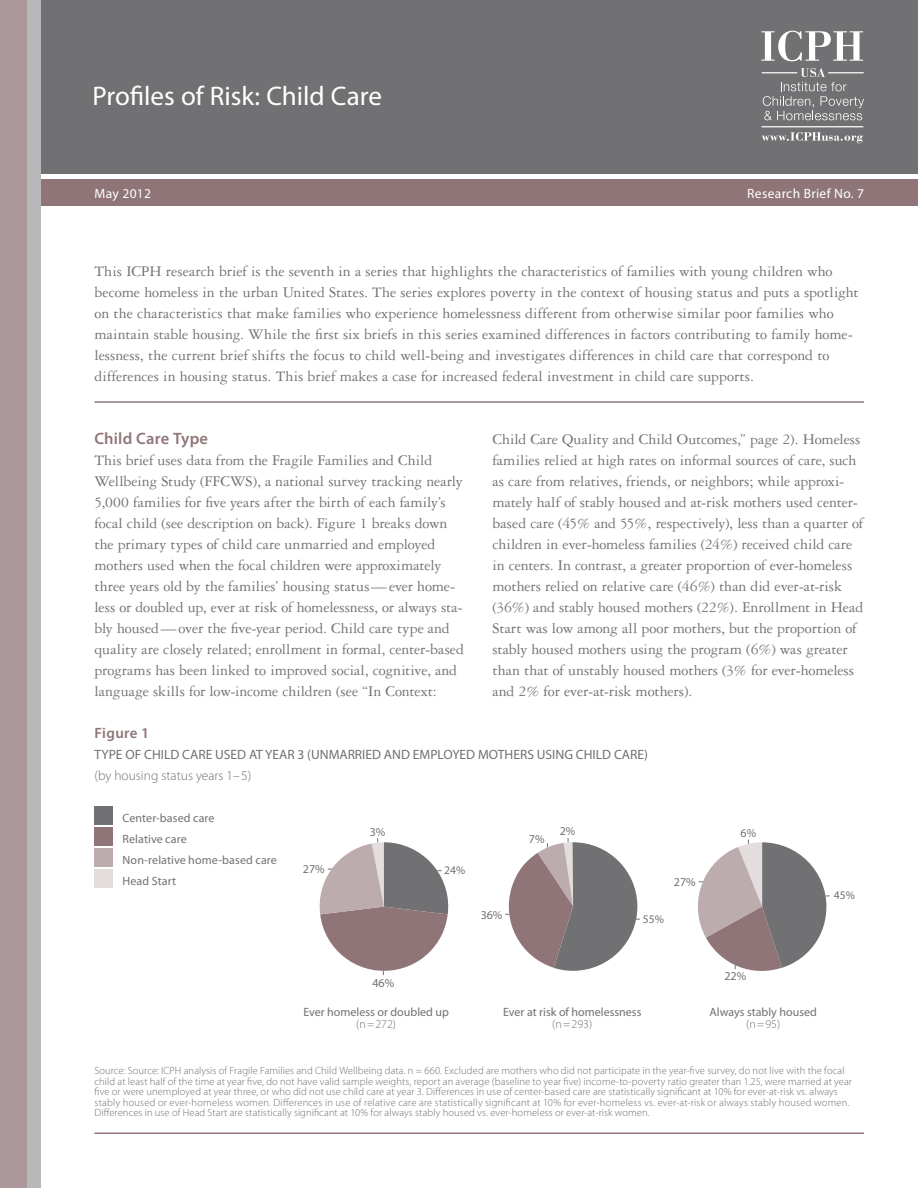
<style>
.page{position:relative;width:918px;height:1188px;background:#fff}
.page>*{position:absolute;margin:0;border:0;box-sizing:border-box;transform-origin:0 0}
.t1{font:27px "Myriad Pro";color:#fff}
.t2{font:600 16.5px "Myriad Pro";letter-spacing:.01em;color:#907578}
.t3{font:15.75px/21px "Garamond Three";color:#717073}
.t4{font:600 15px "Myriad Pro";letter-spacing:.02em;color:#907578}
.t5{font:13.5px "Myriad Pro";color:#717073}
.t6{font:13.5px "Myriad Pro";letter-spacing:.025em;color:#fff}
.t7{font:300 13.5px "Myriad Pro";color:#717073}
.t8{font:12px/21px "Myriad Pro";color:#717073}
.t9{font:300 12px "Myriad Pro";color:#717073}
.t10{font:11.7px "Myriad Pro";color:#717073}
.t11{font:300 10.5px/10.5px "Myriad Pro";letter-spacing:.01em;color:#717073}
</style>
<div class="page">
<div style="left:0;top:0;width:918px;height:174px;background:#717073"></div>
<svg style="left:762px;top:132px;width:101px;height:11px"></svg>
<svg style="left:761px;top:31px;width:102px;height:30px"></svg>
<hr style="left:762px;top:126px;width:101px;height:1px;background:#fff">
<svg style="left:763px;top:68px;width:101px;height:52px"></svg>
<hr style="left:828px;top:72px;width:36px;height:1px;background:#fff">
<hr style="left:762px;top:72px;width:35px;height:1px;background:#fff">
<div style="left:1px;top:179px;width:917px;height:27px;background:#907578"></div>
<div style="left:27px;top:0;width:13px;height:1188px;background:#b8b7b9"></div>
<div style="left:0;top:0;width:27px;height:1188px;background:#ac989a"></div>
<hr style="left:94px;top:401px;width:770px;height:2px;background:#907578">
<div style="left:94px;top:806px;width:19px;height:19px;background:#717073"></div>
<div style="left:94px;top:827px;width:19px;height:19px;background:#907578"></div>
<div style="left:94px;top:848px;width:19px;height:19px;background:#bdacae"></div>
<div style="left:94px;top:869px;width:19px;height:19px;background:#e3dddd"></div>
<hr style="left:94px;top:1132px;width:770px;height:2px;background:#907578">
<svg style="left:319px;top:838px;width:130px;height:137px"></svg>
<svg style="left:505px;top:838px;width:135px;height:133px"></svg>
<svg style="left:698px;top:840px;width:132px;height:131px"></svg>
<h1 class="t1" style="left:92px;top:81px;width:291px">Profiles of Risk: Child Care</h1>
<p class="t6" style="left:95px;top:186px;width:58px">May 2012</p>
<p class="t6" style="left:747px;top:186px;width:118px">Research Brief No. 7</p>
<p class="t6" style="left:857px;top:186px;width:8px">6</p>
<p class="t3" style="left:94px;top:261px;width:766px">This ICPH research brief is the seventh in a series that highlights the characteristics of families with young children who become homeless in the urban United States. The series explores poverty in the context of housing status and puts a spotlight on the characteristics that make families who experience homelessness different from otherwise similar poor families who maintain stable housing. While the first six briefs in this series examined differences in factors contributing to family home&shy;lessness, the current brief shifts the focus to child well-being and investigates differences in child care that correspond to differences in housing status. This brief makes a case for increased federal investment in child care supports.</p>
<p class="t2" style="left:94px;top:429px;width:115px">Child Care Type</p>
<p class="t3" style="left:94px;top:450px;width:371px">This brief uses data from the Fragile Families and Child Wellbeing Study (FFCWS), a national survey tracking nearly 5,000 families for five years after the birth of each family’s focal child (see description on back). Figure 1 breaks down the primary types of child care unmarried and employed mothers used when the focal children were approximately three years old by the families’ housing status— ever home&shy;less or doubled up, ever at risk of homelessness, or always sta&shy;bly housed— over the five-year period. Child care type and quality are closely related; enrollment in formal, center-based programs has been linked to improved social, cognitive, and language skills for low-income children (see “In Context:</p>
<p class="t3" style="left:493px;top:429px;width:372px">Child Care Quality and Child Outcomes,” page 2). Homeless families relied at high rates on informal sources of care, such as care from relatives, friends, or neighbors; while approxi&shy;mately half of stably housed and at-risk mothers used center&shy;based care (45% and 55%, respectively), less than a quarter of children in ever-homeless families (24%) received child care in centers. In contrast, a greater proportion of ever-homeless mothers relied on relative care (46%) than did ever-at-risk (36%) and stably housed mothers (22%). Enrollment in Head Start was low among all poor mothers, but the proportion of stably housed mothers using the program (6%) was greater than that of unstably housed mothers (3% for ever-homeless and 2% for ever-at-risk mothers).</p>
<p class="t4" style="left:94px;top:725px;width:56px">Figure 1</p>
<p class="t5" style="left:94px;top:747px;width:555px">TYPE OF CHILD CARE USED AT YEAR 3 (UNMARRIED AND EMPLOYED MOTHERS USING CHILD CARE)</p>
<p class="t7" style="left:94px;top:768px;width:158px">(by housing status years 1–5)</p>
<p class="t8" style="left:123px;top:808px;width:156px">Center-based care<br>Relative care<br>Non-relative home-based care<br>Head Start</p>
<p class="t8" style="left:303px;top:859px;width:23px">27%</p>
<p class="t8" style="left:370px;top:821px;width:17px">3%</p>
<p class="t8" style="left:560px;top:821px;width:17px">2%</p>
<p class="t8" style="left:529px;top:829px;width:17px">7%</p>
<p class="t10" style="left:444px;top:864px;width:23px">24%</p>
<p class="t8" style="left:481px;top:904px;width:23px">36%</p>
<p class="t8" style="left:674px;top:872px;width:23px">27%</p>
<p class="t10" style="left:643px;top:912px;width:23px">55%</p>
<p class="t8" style="left:741px;top:822px;width:17px">6%</p>
<p class="t10" style="left:834px;top:889px;width:23px">45%</p>
<p class="t8" style="left:372px;top:972px;width:23px">46%</p>
<p class="t8" style="left:303px;top:1002px;width:147px">Ever homeless or doubled up</p>
<p class="t9" style="left:356px;top:1018px;width:41px">(n=272)</p>
<p class="t8" style="left:503px;top:1002px;width:140px">Ever at risk of homelessness</p>
<p class="t9" style="left:552px;top:1018px;width:41px">(n=293)</p>
<p class="t8" style="left:724px;top:966px;width:23px">22%</p>
<p class="t8" style="left:710px;top:1002px;width:109px">Always stably housed</p>
<p class="t9" style="left:746px;top:1018px;width:36px">(n=95)</p>
<p class="t11" style="left:94px;top:1065px;width:759px">Source: Source: ICPH analysis of Fragile Families and Child Wellbeing data. n = 660. Excluded are mothers who did not participate in the year-five survey, do not live with the focal child at least half of the time at year five, do not have valid sample weights, report an average (baseline to year five) income-to-poverty ratio greater than 1.25, were married at year five or were unemployed at year three, or who did not use child care at year 3. Differences in use of center-based care are statistically significant at 10% for ever-at-risk vs. always stably housed or ever-homeless women. Differences in use of relative care are statistically significant at 10% for ever-homeless vs. ever-at-risk or always stably housed women.<br>Differences in use of Head Start are statistically significant at 10% for always stably housed vs. ever-homeless or ever-at-risk women.</p>
</div>
